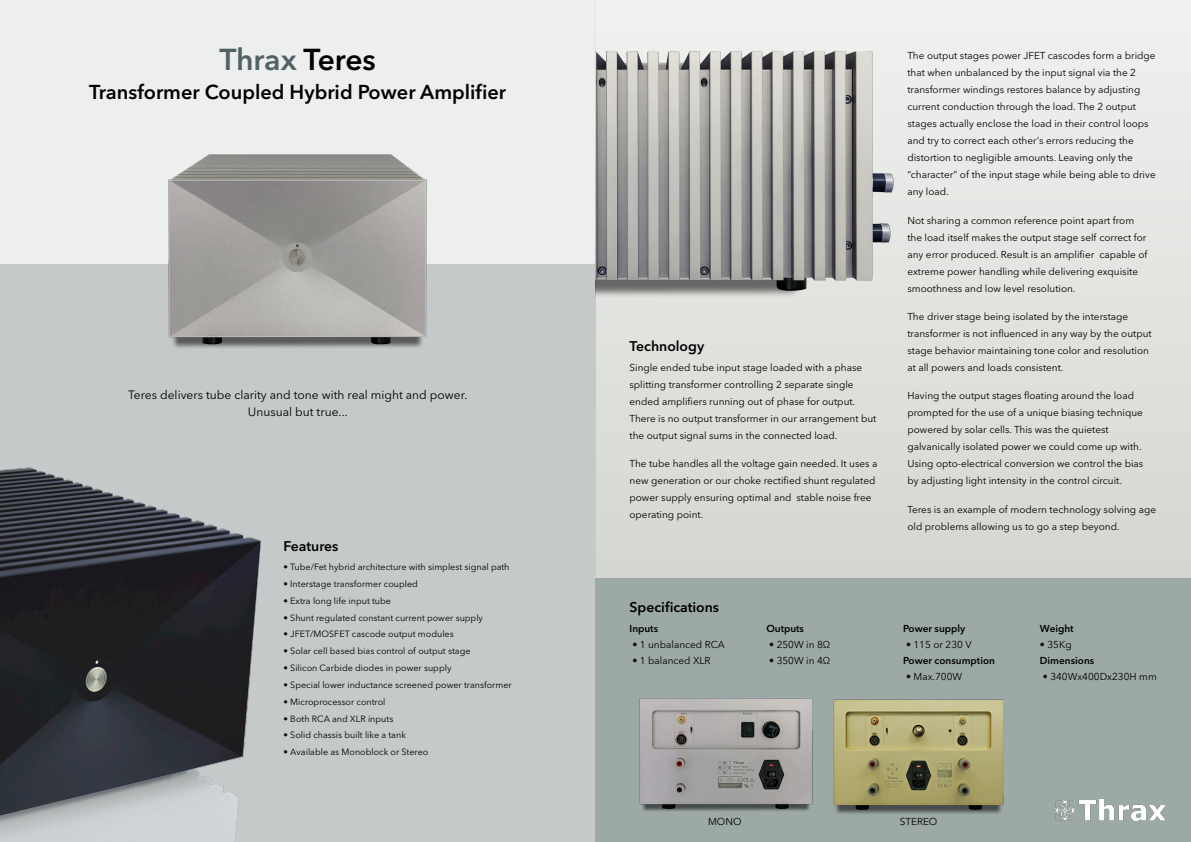
<style>
.page{position:relative;width:1191px;height:842px;background:#fff}
.page>*{position:absolute;margin:0;border:0;box-sizing:border-box;transform-origin:0 0}
.t1{font:600 30px "Avenir Next LT Pro";letter-spacing:-.005em;color:#516266}
.t2{font:600 20px "Avenir Next LT Pro";color:#000}
.t3{font:600 14px "Avenir Next LT Pro";color:#000}
.t4{font:12px "Avenir Next LT Pro";color:#000}
.t5{font:10px/17px "Avenir Next LT Pro";color:#000}
.t6{font:600 10px "Avenir Next LT Pro";color:#000}
.t7{font:9px "Avenir Next LT Pro";color:#000}
.s1{color:#000}
</style>
<div class="page">
<div style="left:0;top:264px;width:595px;height:578px;background:#c5c9ca"></div>
<div style="left:0;top:0;width:595px;height:264px;background:#ecefed"></div>
<img style="left:168px;top:154px;width:259px;height:194px">
<img style="left:0;top:467px;width:261px;height:375px">
<div style="left:595px;top:0;width:596px;height:578px;background:linear-gradient(to bottom,#f1f2f0,#d4d7d1)"></div>
<div style="left:595px;top:578px;width:596px;height:264px;background:#9ca9a7"></div>
<img style="left:1055px;top:800px;width:110px;height:20px">
<img style="left:595px;top:30px;width:312px;height:274px">
<img style="left:833px;top:699px;width:171px;height:115px">
<img style="left:639px;top:698px;width:174px;height:113px">
<p class="t1" style="left:220px;top:41px;width:158px">Thrax <span class="s1">Teres</span></p>
<p class="t2" style="left:89px;top:80px;width:418px">Transformer Coupled Hybrid Power Amplifier</p>
<p class="t4" style="left:128px;top:387px;width:341px">Teres delivers tube clarity and tone with real might and power.</p>
<p class="t4" style="left:248px;top:404px;width:101px">Unusual but true...</p>
<p class="t3" style="left:283px;top:538px;width:56px">Features</p>
<p class="t7" style="left:283px;top:562px;width:227px">• Tube/Fet hybrid architecture with simplest signal path</p>
<p class="t7" style="left:283px;top:578px;width:136px">• Interstage transformer coupled</p>
<p class="t7" style="left:283px;top:595px;width:109px">• Extra long life input tube</p>
<p class="t7" style="left:283px;top:612px;width:201px">• Shunt regulated constant current power supply</p>
<p class="t7" style="left:283px;top:629px;width:172px">• JFET/MOSFET cascode output modules</p>
<p class="t7" style="left:283px;top:646px;width:188px">• Solar cell based bias control of output stage</p>
<p class="t7" style="left:283px;top:663px;width:169px">• Silicon Carbide diodes in power supply</p>
<p class="t7" style="left:283px;top:679px;width:230px">• Special lower inductance screened power transformer</p>
<p class="t7" style="left:283px;top:696px;width:103px">• Microprocessor control</p>
<p class="t7" style="left:283px;top:713px;width:111px">• Both RCA and XLR inputs</p>
<p class="t7" style="left:283px;top:730px;width:124px">• Solid chassis built like a tank</p>
<p class="t7" style="left:283px;top:747px;width:146px">• Available as Monoblock or Stereo</p>
<p class="t3" style="left:629px;top:338px;width:76px">Technology</p>
<p class="t5" style="left:629px;top:359px;width:248px">Single ended tube input stage loaded with a phase splitting transformer controlling 2 separate single ended amplifiers running out of phase for output.<br>There is no output transformer in our arrangement but the output signal sums in the connected load.</p>
<p class="t5" style="left:629px;top:455px;width:249px">The tube handles all the voltage gain needed. It uses a new generation or our choke rectified shunt regulated power supply ensuring optimal and stable noise free operating point.</p>
<p class="t5" style="left:907px;top:47px;width:250px">The output stages power JFET cascodes form a bridge that when unbalanced by the input signal via the 2 transformer windings restores balance by adjusting current conduction through the load. The 2 output stages actually enclose the load in their control loops and try to correct each other's errors reducing the distortion to negligible amounts. Leaving only the “character” of the input stage while being able to drive any load.</p>
<p class="t5" style="left:907px;top:212px;width:242px">Not sharing a common reference point apart from the load itself makes the output stage self correct for any error produced. Result is an amplifier capable of extreme power handling while delivering exquisite smoothness and low level resolution.</p>
<p class="t5" style="left:907px;top:308px;width:246px">The driver stage being isolated by the interstage transformer is not influenced in any way by the output stage behavior maintaining tone color and resolution at all powers and loads consistent.</p>
<p class="t5" style="left:907px;top:387px;width:237px">Having the output stages floating around the load prompted for the use of a unique biasing technique powered by solar cells. This was the quietest galvanically isolated power we could come up with.<br>Using opto-electrical conversion we control the bias by adjusting light intensity in the control circuit.</p>
<p class="t5" style="left:907px;top:501px;width:250px">Teres is an example of modern technology solving age old problems allowing us to go a step beyond.</p>
<p class="t3" style="left:629px;top:598px;width:91px">Specifications</p>
<p class="t6" style="left:629px;top:622px;width:30px">Inputs</p>
<p class="t5" style="left:632px;top:636px;width:94px">• 1 unbalanced RCA</p>
<p class="t5" style="left:632px;top:652px;width:80px">• 1 balanced XLR</p>
<p class="t6" style="left:766px;top:622px;width:39px">Outputs</p>
<p class="t5" style="left:769px;top:636px;width:63px">• 250W in 8Ω</p>
<p class="t5" style="left:769px;top:652px;width:63px">• 350W in 4Ω</p>
<p class="t6" style="left:903px;top:622px;width:64px">Power supply</p>
<p class="t5" style="left:906px;top:636px;width:67px">• 115 or 230 V</p>
<p class="t6" style="left:903px;top:654px;width:93px">Power consumption</p>
<p class="t5" style="left:906px;top:668px;width:58px">• Max.700W</p>
<p class="t6" style="left:1040px;top:622px;width:35px">Weight</p>
<p class="t5" style="left:1040px;top:636px;width:33px">• 35Kg</p>
<p class="t6" style="left:1040px;top:654px;width:56px">Dimensions</p>
<p class="t5" style="left:1042px;top:668px;width:116px">• 340Wx400Dx230H mm</p>
<p class="t5" style="left:708px;top:812px;width:35px">MONO</p>
<p class="t5" style="left:900px;top:812px;width:39px">STEREO</p>
</div>
